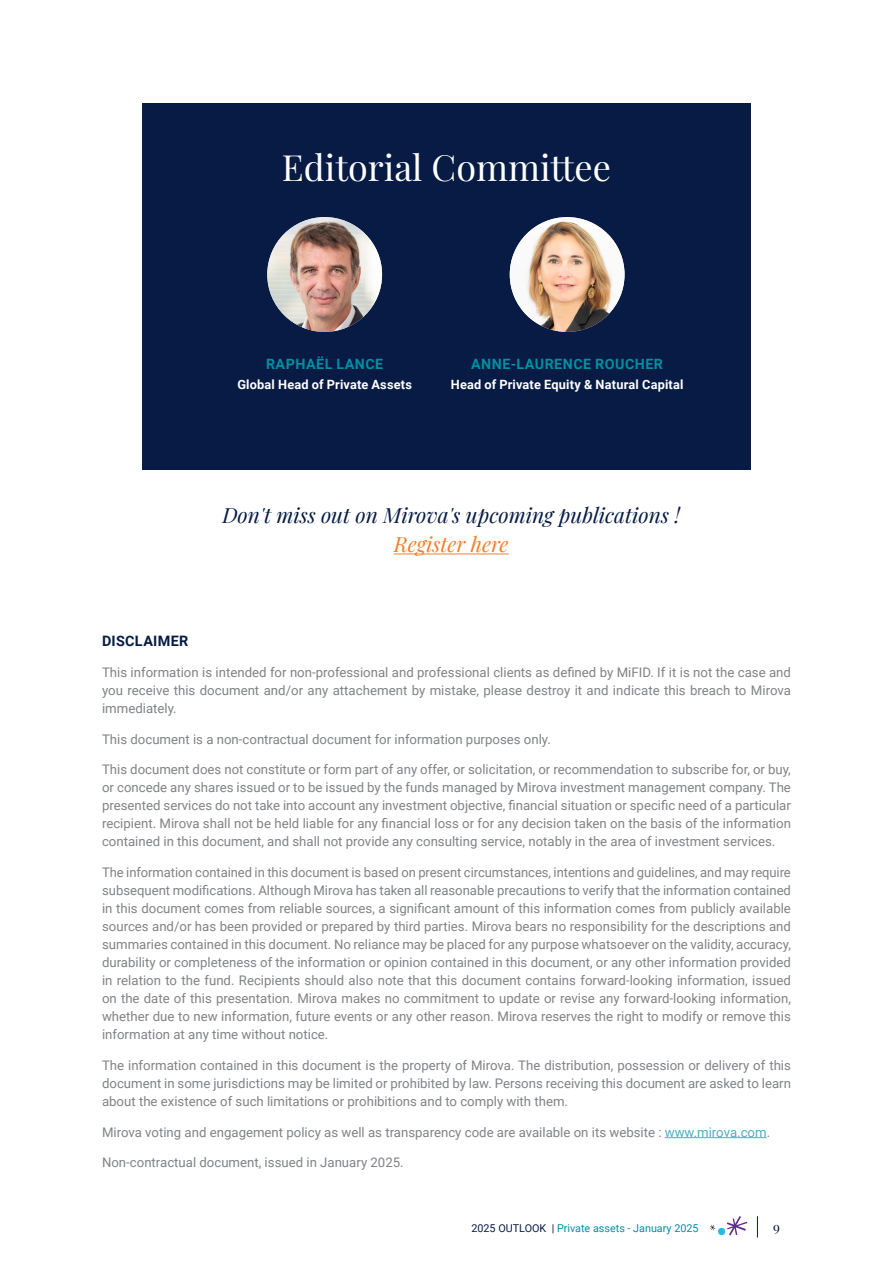
<style>
.page{position:relative;width:893px;height:1263px;background:#fff}
.page>*{position:absolute;margin:0;border:0;box-sizing:border-box;transform-origin:0 0}
.Mir_RA_Titre05{font:36px "Playfair Display";color:#fff}
.Mir-A4-Titre04{font:italic 21px/28.5px "Playfair Display";color:#071b44;text-align:center}
.Mir-A4-Titre03{font:700 14.4px "Roboto";letter-spacing:.02em;color:#071b44}
.Mir-RA-Titre05{font:700 14.25px "Roboto";letter-spacing:.035em;color:#008fa1}
.t1{font:13.5px "Playfair Display";color:#071b44}
.Mir-RA-Texte-courant{font:13.2px/18px "Roboto";color:#808285;text-align:justify}
.Mir-RA-Texte-encadré{font:700 12.75px "Roboto";letter-spacing:.015em;color:#fff}
.t2{font:10.8px "Roboto";color:#008fa1}
.s1{color:#f47f2a}
.s2{color:#4ab1bf}
.s3{color:#071b44}
</style>
<div class="page">
<div style="left:142px;top:103px;width:608px;height:367px;background:#071b44"></div>
<img style="left:510px;top:217px;width:115px;height:115px;border-radius:57px">
<img style="left:267px;top:217px;width:115px;height:115px;border-radius:57px">
<hr style="left:394px;top:554px;width:115px;height:1px;background:#f47f2a">
<hr style="left:665px;top:1137px;width:102px;height:1px;background:#4ab1bf">
<svg style="left:757px;top:1216px;width:1px;height:21px"></svg>
<svg style="left:710px;top:1216px;width:37px;height:19px"></svg>
<p class="Mir_RA_Titre05" style="left:282px;top:140px;width:331px">Editorial Committee</p>
<p class="Mir-RA-Titre05" style="left:266px;top:354px;width:119px">RAPHAËL LANCE</p>
<p class="Mir-RA-Texte-encadré" style="left:237px;top:376px;width:176px">Global Head of Private Assets</p>
<p class="Mir-RA-Titre05" style="left:471px;top:354px;width:193px">ANNE-LAURENCE ROUCHER</p>
<p class="Mir-RA-Texte-encadré" style="left:451px;top:376px;width:234px">Head of Private Equity &amp; Natural Capital</p>
<p class="Mir-A4-Titre04" style="left:222px;top:499px;width:459px">Don't miss out on Mirova's upcoming publications !<br><span class="s1">Register here</span></p>
<p class="Mir-A4-Titre03" style="left:102px;top:631px;width:88px">DISCLAIMER</p>
<p class="Mir-RA-Texte-courant" style="left:102px;top:663px;width:690px">This information is intended for non-professional and professional clients as defined by MiFID. If it is not the case and you receive this document and/or any attachement by mistake, please destroy it and indicate this breach to Mirova immediately.</p>
<p class="Mir-RA-Texte-courant" style="left:102px;top:729px;width:450px">This document is a non-contractual document for information purposes only.</p>
<p class="Mir-RA-Texte-courant" style="left:102px;top:760px;width:690px">This document does not constitute or form part of any offer, or solicitation, or recommendation to subscribe for, or buy, or concede any shares issued or to be issued by the funds managed by Mirova investment management company. The presented services do not take into account any investment objective, financial situation or specific need of a particular recipient. Mirova shall not be held liable for any financial loss or for any decision taken on the basis of the information contained in this document, and shall not provide any consulting service, notably in the area of investment services.</p>
<p class="Mir-RA-Texte-courant" style="left:102px;top:863px;width:690px">The information contained in this document is based on present circumstances, intentions and guidelines, and may require subsequent modifications. Although Mirova has taken all reasonable precautions to verify that the information contained in this document comes from reliable sources, a significant amount of this information comes from publicly available sources and/or has been provided or prepared by third parties. Mirova bears no responsibility for the descriptions and summaries contained in this document. No reliance may be placed for any purpose whatsoever on the validity, accuracy, durability or completeness of the information or opinion contained in this document, or any other information provided in relation to the fund. Recipients should also note that this document contains forward-looking information, issued on the date of this presentation. Mirova makes no commitment to update or revise any forward-looking information, whether due to new information, future events or any other reason. Mirova reserves the right to modify or remove this information at any time without notice.</p>
<p class="Mir-RA-Texte-courant" style="left:102px;top:1056px;width:690px">The information contained in this document is the property of Mirova. The distribution, possession or delivery of this document in some jurisdictions may be limited or prohibited by law. Persons receiving this document are asked to learn about the existence of such limitations or prohibitions and to comply with them.</p>
<p class="Mir-RA-Texte-courant" style="left:102px;top:1122px;width:670px">Mirova voting and engagement policy as well as transparency code are available on its website : <span class="s2">www.mirova.com</span>.</p>
<p class="Mir-RA-Texte-courant" style="left:102px;top:1153px;width:303px">Non-contractual document, issued in January 2025.</p>
<p class="t2" style="left:471px;top:1220px;width:229px"><span class="s3">2025 OUTLOOK |</span> Private assets - January 2025</p>
<p class="t1" style="left:773px;top:1216px;width:8px">9</p>
</div>
